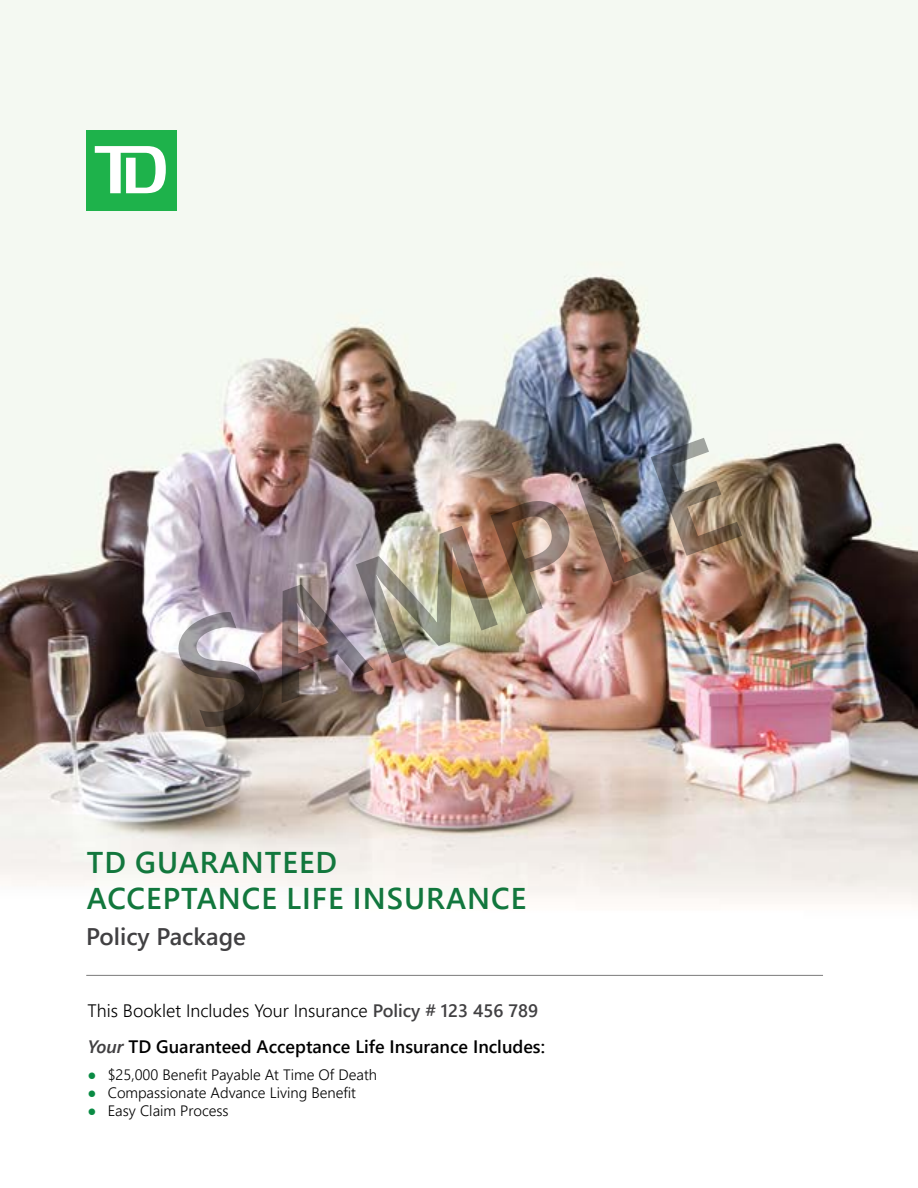
<style>
.page{position:relative;width:918px;height:1188px;background:#fff}
.page>*{position:absolute;margin:0;border:0;box-sizing:border-box;transform-origin:0 0}
.t1{font:150px "Webly Sleek UI Semibold";color:#a8a8a8}
.t2{font:30px/36px "Webly Sleek UI Semibold";letter-spacing:.035em;color:#12773d}
.t3{font:24px "Webly Sleek UI Semibold";color:#414042}
.t4{font:18px "Webly Sleek UI Semilight";color:#000}
.t5{font:18px "Webly Sleek UI Semibold";color:#000}
.t6{font:15px "Webly Sleek UI Semilight";color:#000}
.s1{font-family:"Webly Sleek UI Semibold";color:#414042}
.s2{font-style:italic;color:#414042}
.s3{color:#0a8b44}
</style>
<div class="page">
<hr style="left:86px;top:975px;width:737px;height:1px;background:#7a7a7a">
<img style="left:0;top:0;width:918px;height:904px">
<div style="left:86px;top:131px;width:91px;height:80px;background:#1eb24b"></div>
<svg style="left:95px;top:146px;width:71px;height:47px"></svg>
<h1 class="t1" style="left:142px;top:576px;width:585px;rotate:-20deg">SAMPLE</h1>
<h1 class="t2" style="left:87px;top:843px;width:441px">TD GUARANTEED<br>ACCEPTANCE LIFE INSURANCE</h1>
<h2 class="t3" style="left:86px;top:918px;width:161px">Policy Package</h2>
<p class="t4" style="left:87px;top:997px;width:452px">This Booklet Includes Your Insurance <span class="s1">Policy # 123 456 789</span></p>
<p class="t5" style="left:87px;top:1033px;width:459px"><span class="s2">Your</span> TD Guaranteed Acceptance Life Insurance Includes:</p>
<p class="t6" style="left:87px;top:1063px;width:291px"><span class="s3">●</span> $25,000 Benefit Payable At Time Of Death</p>
<p class="t6" style="left:87px;top:1081px;width:270px"><span class="s3">●</span> Compassionate Advance Living Benefit</p>
<p class="t6" style="left:87px;top:1099px;width:143px"><span class="s3">●</span> Easy Claim Process</p>
</div>
